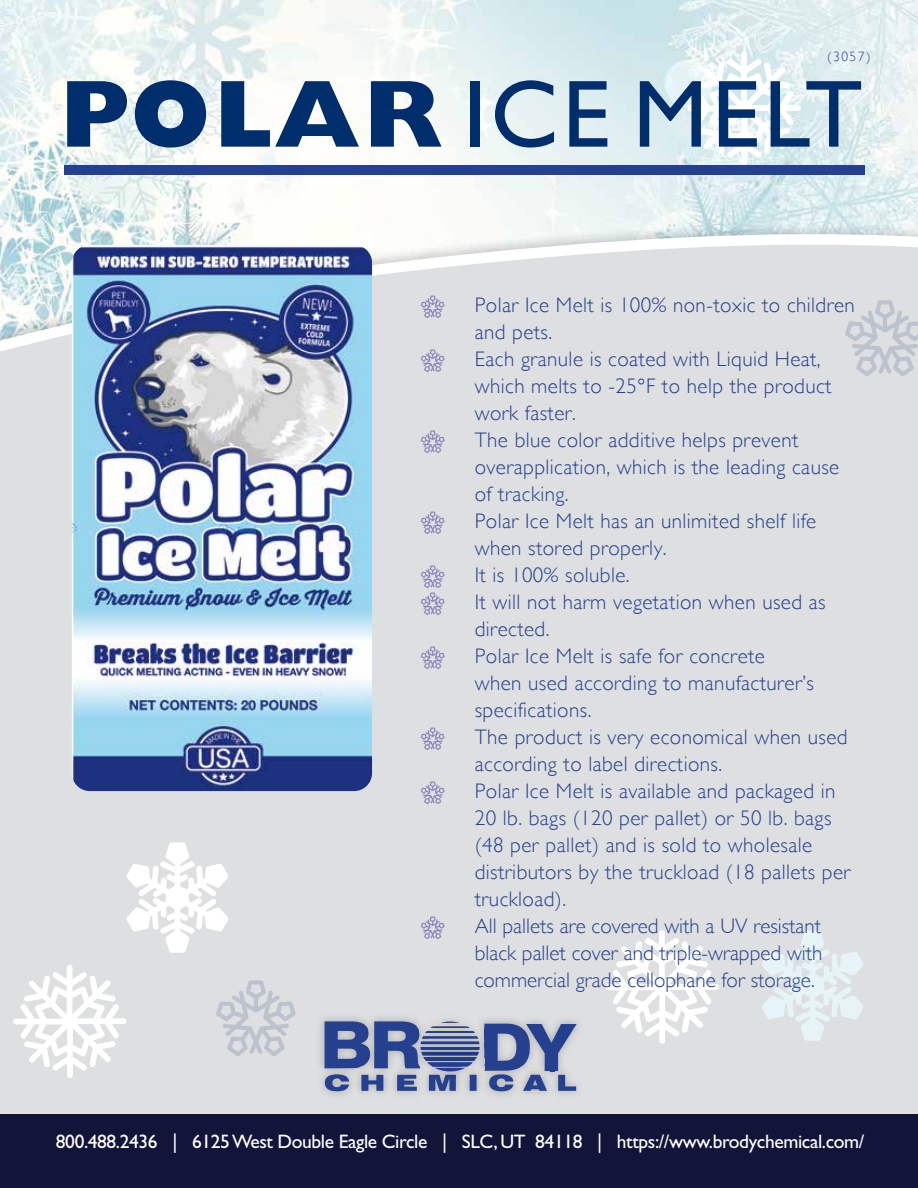
<style>
.page{position:relative;width:918px;height:1188px;background:#fff}
.page>*{position:absolute;margin:0;border:0;box-sizing:border-box;transform-origin:0 0}
.t1{font:96px "Gill Sans";letter-spacing:.04em;color:#002e6d}
.t2{font:300 21px/27px "Gill Sans";letter-spacing:.02em;color:#25408f}
.t3{font:19.5px "Gill Sans";letter-spacing:-.02em;color:#fff}
.t4{font:300 13.5px "Gill Sans";color:#25408f}
.s1{font-weight:800}
</style>
<div class="page">
<img style="left:0;top:0;width:918px;height:162px">
<svg style="left:0;top:162px;width:918px;height:69px"></svg>
<div style="left:0;top:231px;width:918px;height:883px;background:#dedfe0"></div>
<img style="left:316px;top:1013px;width:50px;height:64px">
<img style="left:378px;top:1013px;width:49px;height:5px">
<img style="left:366px;top:1013px;width:12px;height:5px">
<img style="left:476px;top:1016px;width:108px;height:51px">
<img style="left:519px;top:1016px;width:19px;height:2px">
<img style="left:425px;top:1091px;width:37px;height:8px">
<img style="left:317px;top:1077px;width:104px;height:22px">
<img style="left:462px;top:1091px;width:88px;height:8px">
<img style="left:317px;top:1066px;width:8px;height:11px">
<img style="left:353px;top:1091px;width:3px;height:8px">
<img style="left:421px;top:1091px;width:4px;height:8px">
<img style="left:389px;top:1091px;width:3px;height:8px">
<img style="left:516px;top:1091px;width:5px;height:8px">
<img style="left:550px;top:1079px;width:34px;height:20px">
<img style="left:577px;top:1067px;width:7px;height:12px">
<img style="left:481px;top:1091px;width:4px;height:8px">
<img style="left:435px;top:1013px;width:31px;height:5px">
<svg style="left:325px;top:1018px;width:252px;height:73px;background:#7b88b0"></svg>
<img style="left:72px;top:245px;width:300px;height:546px">
<div style="left:0;top:1114px;width:918px;height:74px;background:#13143a"></div>
<div style="left:64px;top:165px;width:801px;height:10px;background:#25408f"></div>
<svg style="left:688px;top:52px;width:113px;height:113px"></svg>
<svg style="left:126px;top:842px;width:103px;height:111px"></svg>
<svg style="left:845px;top:300px;width:73px;height:76px;background:#d0d4d9"></svg>
<svg style="left:605px;top:930px;width:114px;height:114px"></svg>
<svg style="left:761px;top:930px;width:103px;height:111px;background:#e1e8ea"></svg>
<svg style="left:13px;top:965px;width:113px;height:113px"></svg>
<svg style="left:216px;top:980px;width:80px;height:76px;background:#d1d4d9"></svg>
<svg style="left:421px;top:296px;width:24px;height:22px"></svg>
<svg style="left:421px;top:350px;width:24px;height:22px"></svg>
<svg style="left:421px;top:431px;width:24px;height:22px"></svg>
<svg style="left:421px;top:512px;width:24px;height:22px"></svg>
<svg style="left:421px;top:566px;width:24px;height:49px"></svg>
<svg style="left:421px;top:647px;width:24px;height:22px"></svg>
<svg style="left:421px;top:728px;width:24px;height:22px"></svg>
<svg style="left:421px;top:782px;width:24px;height:22px"></svg>
<svg style="left:421px;top:917px;width:24px;height:22px"></svg>
<p class="t4" style="left:827px;top:48px;width:45px">(3057)</p>
<h1 class="t1" style="left:60px;top:59px;width:804px"><span class="s1">POLAR</span> ICE MELT</h1>
<p class="t2" style="left:475px;top:292px;width:382px">Polar Ice Melt is 100% non-toxic to children and pets.<br>Each granule is coated with Liquid Heat, which melts to -25°F to help the product work faster.<br>The blue color additive helps prevent overapplication, which is the leading cause of tracking.<br>Polar Ice Melt has an unlimited shelf life when stored properly.<br>It is 100% soluble.<br>It will not harm vegetation when used as directed.<br>Polar Ice Melt is safe for concrete<br>when used according to manufacturer’s specifications.<br>The product is very economical when used according to label directions.<br>Polar Ice Melt is available and packaged in<br>20 lb. bags (120 per pallet) or 50 lb. bags (48 per pallet) and is sold to wholesale distributors by the truckload (18 pallets per truckload).<br>All pallets are covered with a UV resistant black pallet cover and triple-wrapped with commercial grade cellophane for storage.</p>
<p class="t3" style="left:56px;top:1130px;width:810px">800.488.2436 | 6125 West Double Eagle Circle | SLC, UT 84118 | https://www.brodychemical.com/</p>
</div>
